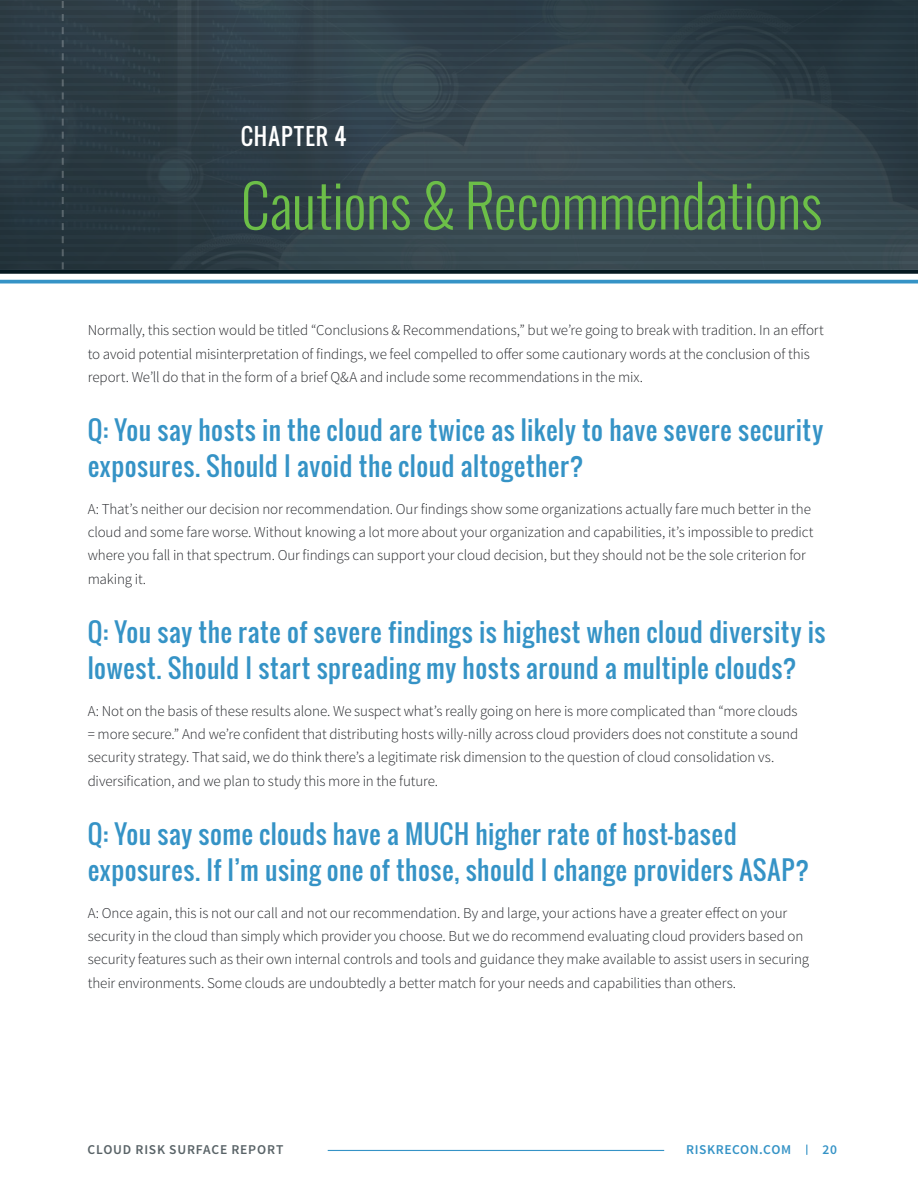
<style>
.page{position:relative;width:918px;height:1188px;background:#fff}
.page>*{position:absolute;margin:0;border:0;box-sizing:border-box;transform-origin:0 0}
.t1{font:300 57px "Oswald";letter-spacing:-.005em;color:#6cbe48}
.t2{font:25.5px/36px "Oswald";letter-spacing:.02em;color:#3593c6}
.t3{font:22.5px "Oswald";letter-spacing:.05em;color:#fff}
.t4{font:300 15px/23.2px "Source Sans Pro";letter-spacing:-.01em;color:#25272b}
.t5{font:600 13.5px "Source Sans Pro";letter-spacing:.06em;color:#596367}
.t6{font:600 13.5px "Source Sans Pro";letter-spacing:.04em;color:#3593c6}
</style>
<div class="page">
<div style="left:0;top:0;width:918px;height:270px;background:linear-gradient(to right,#27363e,#405259)"></div>
<svg style="left:0;top:0;width:918px;height:245px;background:#31414a"></svg>
<hr style="left:328px;top:1150px;width:336px;height:1px;background:#3593c6">
<svg style="left:51px;top:0;width:24px;height:280px;background:#304048"></svg>
<svg style="left:0;top:280px;width:918px;height:4px;background:#4ea0cd"></svg>
<svg style="left:0;top:270px;width:918px;height:4px;background:#14262e"></svg>
<h3 class="t3" style="left:241px;top:119px;width:107px">CHAPTER 4</h3>
<h1 class="t1" style="left:241px;top:164px;width:583px">Cautions &amp; Recommendations</h1>
<p class="t4" style="left:88px;top:319px;width:738px">Normally, this section would be titled “Conclusions &amp; Recommendations,” but we’re going to break with tradition. In an effort to avoid potential misinterpretation of findings, we feel compelled to offer some cautionary words at the conclusion of this report. We’ll do that in the form of a brief Q&amp;A and include some recommendations in the mix.</p>
<h2 class="t2" style="left:88px;top:412px;width:737px">Q: You say hosts in the cloud are twice as likely to have severe security exposures. Should I avoid the cloud altogether?</h2>
<p class="t4" style="left:88px;top:497px;width:727px">A: That’s neither our decision nor recommendation. Our findings show some organizations actually fare much better in the cloud and some fare worse. Without knowing a lot more about your organization and capabilities, it’s impossible to predict where you fall in that spectrum. Our findings can support your cloud decision, but they should not be the sole criterion for making it.</p>
<h2 class="t2" style="left:88px;top:614px;width:739px">Q: You say the rate of severe findings is highest when cloud diversity is lowest. Should I start spreading my hosts around a multiple clouds?</h2>
<p class="t4" style="left:88px;top:699px;width:712px">A: Not on the basis of these results alone. We suspect what’s really going on here is more complicated than “more clouds = more secure.” And we’re confident that distributing hosts willy-nilly across cloud providers does not constitute a sound security strategy. That said, we do think there’s a legitimate risk dimension to the question of cloud consolidation vs. diversification, and we plan to study this more in the future.</p>
<h2 class="t2" style="left:88px;top:816px;width:723px">Q: You say some clouds have a MUCH higher rate of host-based exposures. If I’m using one of those, should I change providers ASAP?</h2>
<p class="t4" style="left:88px;top:901px;width:723px">A: Once again, this is not our call and not our recommendation. By and large, your actions have a greater effect on your security in the cloud than simply which provider you choose. But we do recommend evaluating cloud providers based on security features such as their own internal controls and tools and guidance they make available to assist users in securing their environments. Some clouds are undoubtedly a better match for your needs and capabilities than others.</p>
<p class="t5" style="left:87px;top:1141px;width:197px">CLOUD RISK SURFACE REPORT</p>
<p class="t6" style="left:686px;top:1141px;width:106px">RISKRECON.COM</p>
<p class="t6" style="left:823px;top:1141px;width:16px">20</p>
</div>
